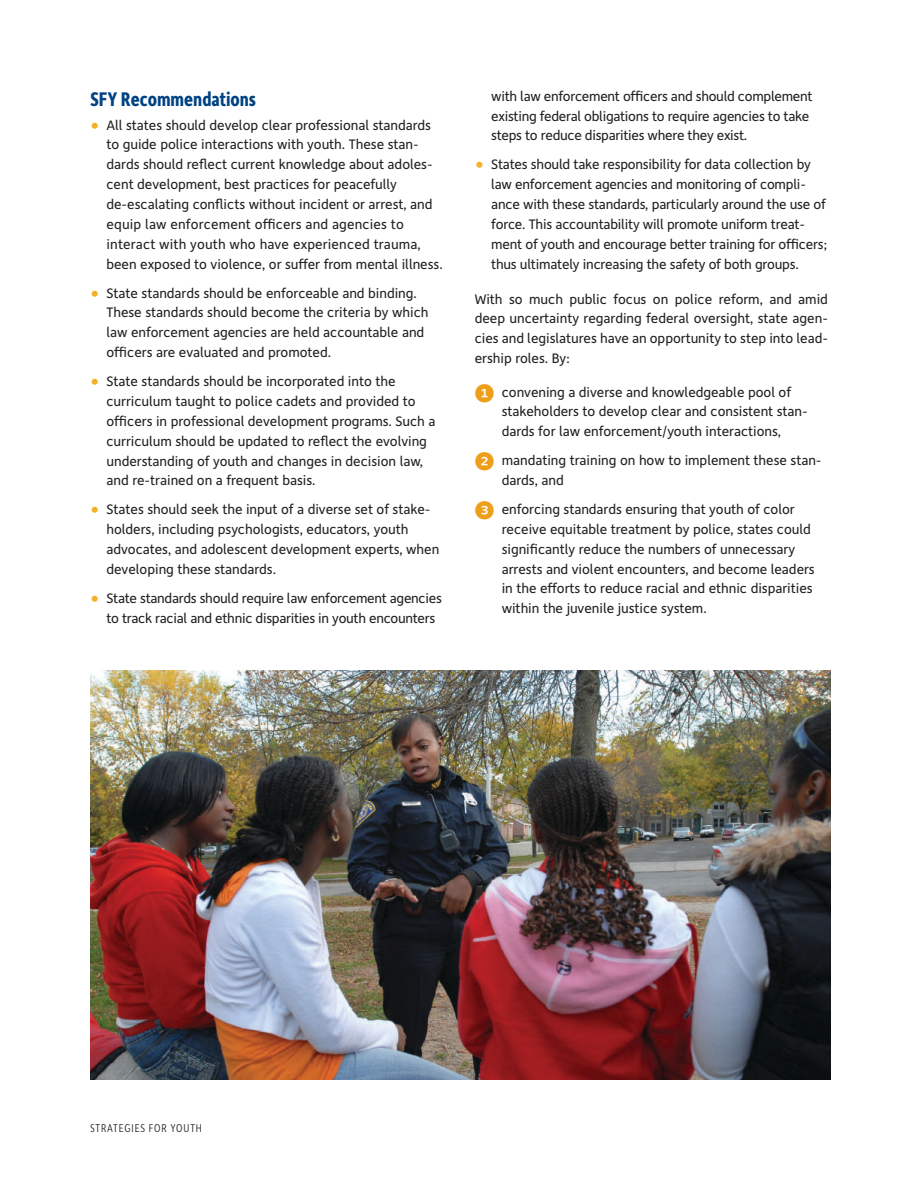
<style>
.page{position:relative;width:918px;height:1188px;background:#fff}
.page>*{position:absolute;margin:0;border:0;box-sizing:border-box;transform-origin:0 0}
.t1{font:700 21px "Depot New Condensed";color:#004282}
.t2{font:13.8px/19.8px "Depot";letter-spacing:-.005em;color:#231f20}
.t3{font:300 12px "Depot New Condensed";letter-spacing:.07em;color:#231f20}
.s1{font-size:21px;color:#f6b128}
.s2{font-family:"Whitney Index Black Round Bd";font-size:19.5px;color:#ee9e18}
</style>
<div class="page">
<img style="left:90px;top:670px;width:740px;height:410px">
<h1 class="t1" style="left:90px;top:85px;width:168px">SFY Recommendations</h1>
<p class="t2" style="left:106px;top:115px;width:338px;text-indent:-16px"><span class="s1">•</span> All states should develop clear professional standards to guide police interactions with youth. These stan&shy;dards should reflect current knowledge about adoles&shy;cent development, best practices for peacefully de-escalating conflicts without incident or arrest, and equip law enforcement officers and agencies to interact with youth who have experienced trauma, been exposed to violence, or suffer from mental illness.</p>
<p class="t2" style="left:106px;top:283px;width:324px;text-indent:-16px"><span class="s1">•</span> State standards should be enforceable and binding.<br>These standards should become the criteria by which law enforcement agencies are held accountable and officers are evaluated and promoted.</p>
<p class="t2" style="left:106px;top:371px;width:331px;text-indent:-16px"><span class="s1">•</span> State standards should be incorporated into the curriculum taught to police cadets and provided to officers in professional development programs. Such a curriculum should be updated to reflect the evolving understanding of youth and changes in decision law, and re-trained on a frequent basis.</p>
<p class="t2" style="left:106px;top:499px;width:334px;text-indent:-16px"><span class="s1">•</span> States should seek the input of a diverse set of stake&shy;holders, including psychologists, educators, youth advocates, and adolescent development experts, when developing these standards.</p>
<p class="t2" style="left:106px;top:588px;width:337px;text-indent:-16px"><span class="s1">•</span> State standards should require law enforcement agencies to track racial and ethnic disparities in youth encounters</p>
<p class="t2" style="left:491px;top:86px;width:323px">with law enforcement officers and should complement existing federal obligations to require agencies to take steps to reduce disparities where they exist.</p>
<p class="t2" style="left:491px;top:154px;width:338px;text-indent:-16px"><span class="s1">•</span> States should take responsibility for data collection by law enforcement agencies and monitoring of compli&shy;ance with these standards, particularly around the use of force. This accountability will promote uniform treat&shy;ment of youth and encourage better training for officers; thus ultimately increasing the safety of both groups.</p>
<p class="t2" style="left:475px;top:289px;width:355px;text-align:justify">With so much public focus on police reform, and amid deep uncertainty regarding federal oversight, state agen&shy;cies and legislatures have an opportunity to step into lead&shy;ership roles. By:</p>
<p class="t2" style="left:502px;top:382px;width:308px;text-indent:-27px"><span class="s2">1</span> convening a diverse and knowledgeable pool of stakeholders to develop clear and consistent stan&shy;dards for law enforcement/youth interactions,</p>
<p class="t2" style="left:502px;top:450px;width:321px;text-indent:-27px"><span class="s2">2</span> mandating training on how to implement these stan&shy;dards, and</p>
<p class="t2" style="left:502px;top:499px;width:315px;text-indent:-27px"><span class="s2">3</span> enforcing standards ensuring that youth of color receive equitable treatment by police, states could significantly reduce the numbers of unnecessary arrests and violent encounters, and become leaders in the efforts to reduce racial and ethnic disparities within the juvenile justice system.</p>
<p class="t3" style="left:90px;top:1120px;width:113px">STRATEGIES FOR YOUTH</p>
</div>
